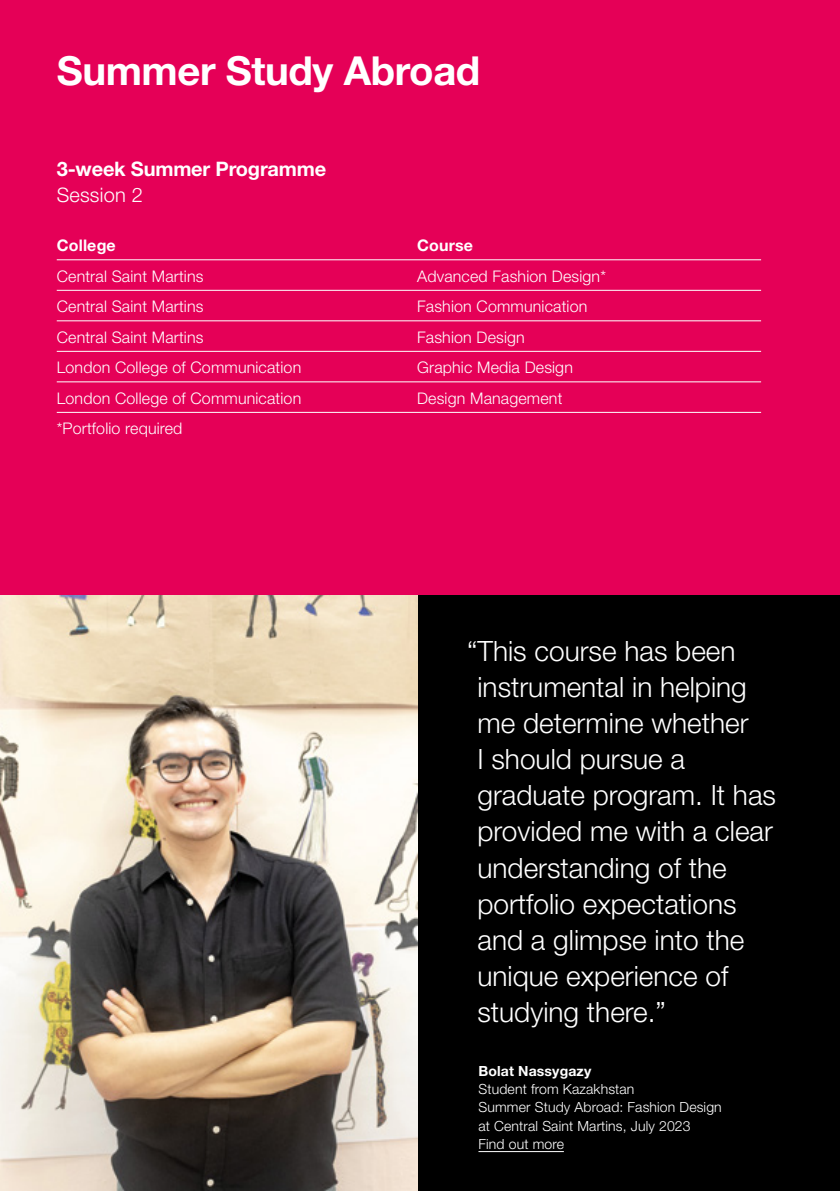
<style>
.page{position:relative;width:840px;height:1191px;background:#fff}
.page>*{position:absolute;margin:0;border:0;box-sizing:border-box;transform-origin:0 0}
.t1{font:700 40px "Helvetica Neue LT Std";letter-spacing:-.01em;color:#fff}
.t2{font:300 28px/36px "Helvetica Neue LT Std";color:#fff}
.t3{font:700 20px "Helvetica Neue LT Std";letter-spacing:-.01em;color:#fff}
.t4{font:300 20px "Helvetica Neue LT Std";letter-spacing:.01em;color:#fff}
.t5{font:300 16px "Helvetica Neue LT Std";letter-spacing:.01em;color:#fff}
.t6{font:700 16px "Helvetica Neue LT Std";letter-spacing:.01em;color:#fff}
.t7{font:300 14px/18px "Helvetica Neue LT Std";letter-spacing:.01em;color:#fff}
.t8{font:700 14px "Helvetica Neue LT Std";letter-spacing:.01em;color:#fff}
</style>
<div class="page">
<div style="left:0;top:0;width:839px;height:1191px;background:#e50057"></div>
<hr style="left:57px;top:259px;width:703px;height:1px;background:#fff">
<hr style="left:57px;top:290px;width:703px;height:1px;background:#fff">
<hr style="left:57px;top:320px;width:703px;height:1px;background:#fff">
<hr style="left:57px;top:351px;width:703px;height:1px;background:#fff">
<hr style="left:57px;top:381px;width:703px;height:1px;background:#fff">
<hr style="left:57px;top:412px;width:703px;height:1px;background:#fff">
<img style="left:0;top:595px;width:418px;height:596px">
<div style="left:418px;top:595px;width:421px;height:596px;background:#000"></div>
<hr style="left:478px;top:1151px;width:85px;height:1px;background:#fff">
<h1 class="t1" style="left:57px;top:46px;width:425px">Summer Study Abroad</h1>
<p class="t3" style="left:57px;top:157px;width:271px">3-week Summer Programme</p>
<p class="t4" style="left:57px;top:183px;width:88px">Session 2</p>
<p class="t6" style="left:57px;top:235px;width:60px">College</p>
<p class="t6" style="left:417px;top:235px;width:57px">Course</p>
<p class="t5" style="left:57px;top:266px;width:148px">Central Saint Martins</p>
<p class="t5" style="left:417px;top:266px;width:190px">Advanced Fashion Design*</p>
<p class="t5" style="left:57px;top:297px;width:148px">Central Saint Martins</p>
<p class="t5" style="left:417px;top:297px;width:172px">Fashion Communication</p>
<p class="t5" style="left:57px;top:327px;width:148px">Central Saint Martins</p>
<p class="t5" style="left:417px;top:327px;width:109px">Fashion Design</p>
<p class="t5" style="left:57px;top:358px;width:246px">London College of Communication</p>
<p class="t5" style="left:417px;top:358px;width:157px">Graphic Media Design</p>
<p class="t5" style="left:57px;top:388px;width:246px">London College of Communication</p>
<p class="t5" style="left:417px;top:388px;width:147px">Design Management</p>
<p class="t5" style="left:57px;top:419px;width:127px">*Portfolio required</p>
<p class="t2" style="left:477px;top:633px;width:300px;text-indent:-10px">“This course has been instrumental in helping me determine whether<br>I should pursue a graduate program. It has provided me with a clear understanding of the portfolio expectations and a glimpse into the unique experience of studying there.”</p>
<p class="t8" style="left:478px;top:1062px;width:114px">Bolat Nassygazy</p>
<p class="t7" style="left:478px;top:1080px;width:245px">Student from Kazakhstan<br>Summer Study Abroad: Fashion Design at Central Saint Martins, July 2023<br>Find out more</p>
</div>
